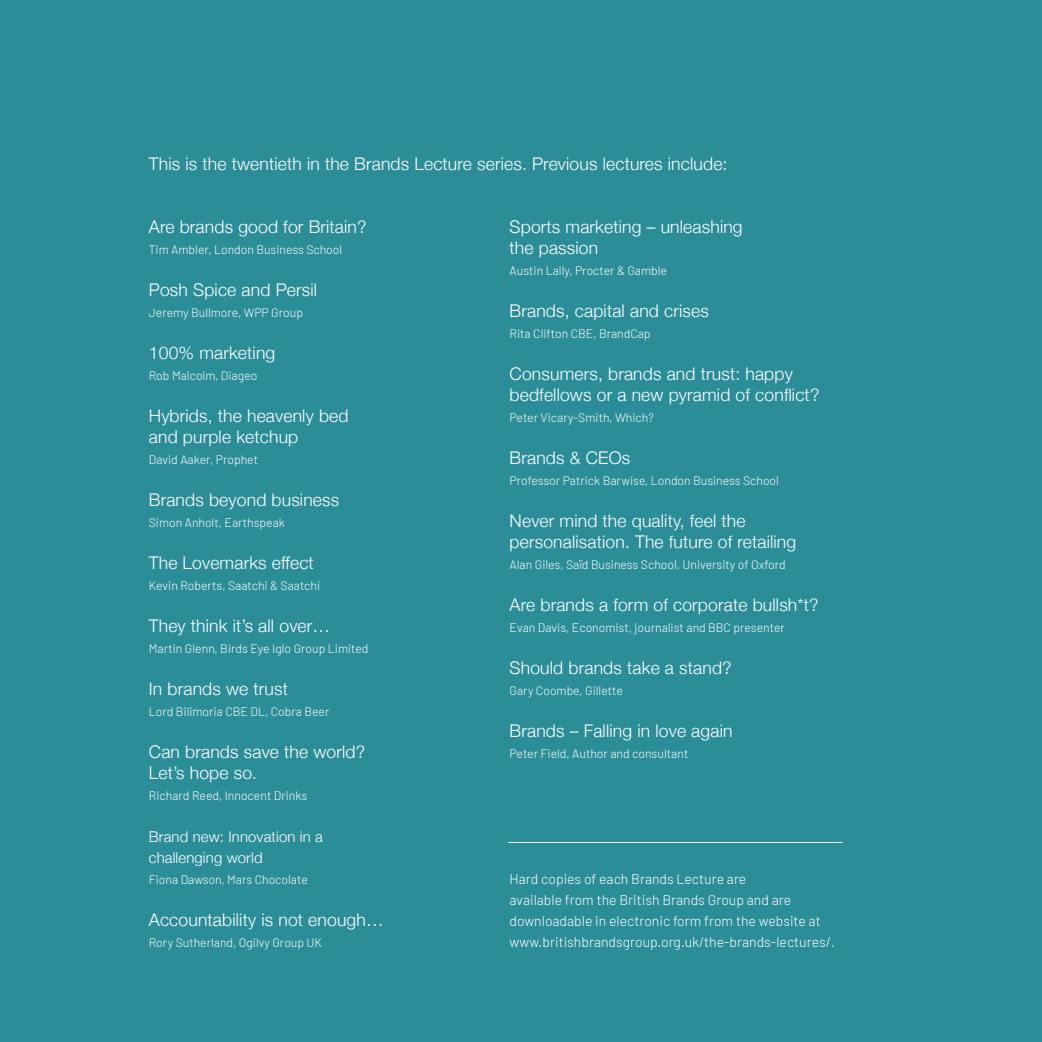
<style>
.page{position:relative;width:1042px;height:1042px;background:#2b8d98}
.page>*{position:absolute;margin:0;border:0;box-sizing:border-box;transform-origin:0 0}
.t1{font:300 17.5px/21px "Helvetica Neue";letter-spacing:.01em;color:#fff}
.t2{font:300 14.88px/21px "Helvetica Neue";letter-spacing:.01em;color:#fff}
.t3{font:300 14px/21px "Barlow";color:#fff}
.t4{font:300 12.25px "Barlow";color:#fff}
</style>
<div class="page">
<hr style="left:508px;top:842px;width:335px;height:1px;background:#fff">
<p class="t1" style="left:149px;top:152px;width:580px">This is the twentieth in the Brands Lecture series. Previous lectures include:</p>
<p class="t1" style="left:149px;top:215px;width:219px">Are brands good for Britain?</p>
<p class="t4" style="left:149px;top:241px;width:195px">Tim Ambler, London Business School</p>
<p class="t1" style="left:149px;top:278px;width:170px">Posh Spice and Persil</p>
<p class="t4" style="left:149px;top:304px;width:156px">Jeremy Bullmore, WPP Group</p>
<p class="t1" style="left:149px;top:341px;width:128px">100% marketing</p>
<p class="t4" style="left:149px;top:367px;width:110px">Rob Malcolm, Diageo</p>
<p class="t1" style="left:149px;top:404px;width:201px">Hybrids, the heavenly bed and purple ketchup</p>
<p class="t4" style="left:149px;top:451px;width:111px">David Aaker, Prophet</p>
<p class="t1" style="left:149px;top:488px;width:192px">Brands beyond business</p>
<p class="t4" style="left:149px;top:514px;width:138px">Simon Anholt, Earthspeak</p>
<p class="t1" style="left:149px;top:551px;width:166px">The Lovemarks effect</p>
<p class="t4" style="left:149px;top:577px;width:173px">Kevin Roberts, Saatchi &amp; Saatchi</p>
<p class="t1" style="left:149px;top:614px;width:183px">They think it’s all over…</p>
<p class="t4" style="left:149px;top:640px;width:221px">Martin Glenn, Birds Eye Iglo Group Limited</p>
<p class="t1" style="left:149px;top:677px;width:141px">In brands we trust</p>
<p class="t4" style="left:149px;top:703px;width:182px">Lord Bilimoria CBE DL, Cobra Beer</p>
<p class="t1" style="left:149px;top:740px;width:218px">Can brands save the world?<br>Let’s hope so.</p>
<p class="t4" style="left:149px;top:787px;width:160px">Richard Reed, Innocent Drinks</p>
<p class="t2" style="left:149px;top:825px;width:176px">Brand new: Innovation in a challenging world</p>
<p class="t4" style="left:149px;top:871px;width:160px">Fiona Dawson, Mars Chocolate</p>
<p class="t1" style="left:149px;top:908px;width:236px">Accountability is not enough…</p>
<p class="t4" style="left:149px;top:934px;width:175px">Rory Sutherland, Ogilvy Group UK</p>
<p class="t1" style="left:509px;top:215px;width:235px">Sports marketing – unleashing the passion</p>
<p class="t4" style="left:509px;top:262px;width:159px">Austin Lally, Procter &amp; Gamble</p>
<p class="t1" style="left:509px;top:299px;width:201px">Brands, capital and crises</p>
<p class="t4" style="left:509px;top:325px;width:143px">Rita Clifton CBE, BrandCap</p>
<p class="t1" style="left:509px;top:362px;width:311px">Consumers, brands and trust: happy bedfellows or a new pyramid of conflict?</p>
<p class="t4" style="left:509px;top:409px;width:146px">Peter Vicary-Smith, Which?</p>
<p class="t1" style="left:509px;top:446px;width:122px">Brands &amp; CEOs</p>
<p class="t4" style="left:509px;top:472px;width:271px">Professor Patrick Barwise, London Business School</p>
<p class="t1" style="left:509px;top:509px;width:288px">Never mind the quality, feel the personalisation. The future of retailing</p>
<p class="t4" style="left:509px;top:556px;width:278px">Alan Giles, Saïd Business School, University of Oxford</p>
<p class="t1" style="left:509px;top:593px;width:310px">Are brands a form of corporate bullsh*t?</p>
<p class="t4" style="left:509px;top:619px;width:277px">Evan Davis, Economist, journalist and BBC presenter</p>
<p class="t1" style="left:509px;top:656px;width:224px">Should brands take a stand?</p>
<p class="t4" style="left:509px;top:682px;width:115px">Gary Coombe, Gillette</p>
<p class="t1" style="left:509px;top:719px;width:224px">Brands – Falling in love again</p>
<p class="t4" style="left:509px;top:745px;width:180px">Peter Field, Author and consultant</p>
<p class="t3" style="left:509px;top:867px;width:327px">Hard copies of each Brands Lecture are<br>available from the British Brands Group and are downloadable in electronic form from the website at www.britishbrandsgroup.org.uk/the-brands-lectures/.</p>
</div>
